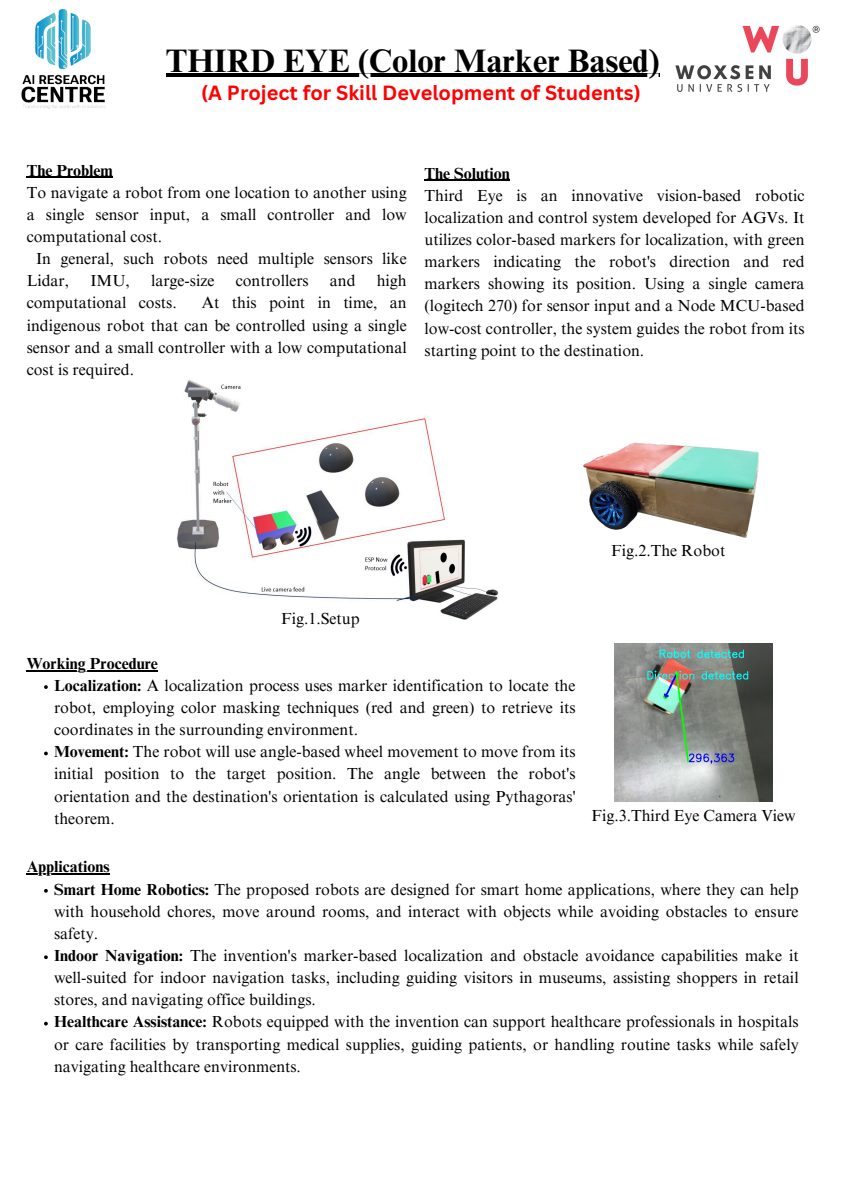
<style>
.page{position:relative;width:842px;height:1193px;background:#fff}
.page>*{position:absolute;margin:0;border:0;box-sizing:border-box;transform-origin:0 0}
.t1{font:700 32.5px "Times NRMT Pro";color:#000}
.t2{font:700 20px "Canva Sans";color:#f00}
.t3{font:16px/22.1px "Times NRMT Pro";color:#000;text-align:justify}
.t4{font:700 16px "Times NRMT Pro";color:#000}
.s1{font-weight:700}
</style>
<div class="page">
<img style="left:21px;top:8px;width:85px;height:101px">
<img style="left:658px;top:25px;width:162px;height:67px">
<img style="left:614px;top:643px;width:158px;height:158px">
<img style="left:177px;top:380px;width:321px;height:240px">
<img style="left:583px;top:442px;width:176px;height:96px">
<hr style="left:166px;top:74px;width:494px;height:3px;background:#000">
<hr style="left:27px;top:177px;width:86px;height:1px;background:#000">
<hr style="left:424px;top:180px;width:86px;height:1px;background:#000">
<hr style="left:27px;top:669px;width:131px;height:2px;background:#000">
<svg style="left:44px;top:685px;width:4px;height:3px"></svg>
<svg style="left:44px;top:751px;width:4px;height:4px"></svg>
<hr style="left:27px;top:873px;width:83px;height:1px;background:#000">
<svg style="left:44px;top:889px;width:4px;height:3px"></svg>
<svg style="left:44px;top:955px;width:4px;height:3px"></svg>
<svg style="left:44px;top:1021px;width:4px;height:4px"></svg>
<p class="t1" style="left:166px;top:48px;width:495px">THIRD EYE (Color Marker Based)</p>
<p class="t2" style="left:201px;top:79px;width:441px">(A Project for Skill Development of Students)</p>
<p class="t4" style="left:27px;top:164px;width:88px">The Problem</p>
<p class="t3" style="left:27px;top:183px;width:381px">To navigate a robot from one location to another using</p>
<p class="t3" style="left:27px;top:205px;width:381px">a single sensor input, a small controller and low</p>
<p class="t3" style="left:27px;top:227px;width:137px">computational cost.</p>
<p class="t3" style="left:36px;top:249px;width:372px">In general, such robots need multiple sensors like</p>
<p class="t3" style="left:27px;top:272px;width:44px">Lidar,</p>
<p class="t3" style="left:90px;top:272px;width:41px">IMU,</p>
<p class="t3" style="left:151px;top:272px;width:65px">large-size</p>
<p class="t3" style="left:236px;top:272px;width:74px">controllers</p>
<p class="t3" style="left:330px;top:272px;width:27px">and</p>
<p class="t3" style="left:377px;top:272px;width:31px">high</p>
<p class="t3" style="left:27px;top:294px;width:151px">computational costs.</p>
<p class="t3" style="left:27px;top:294px;width:381px;text-indent:175px">At this point in time, an indigenous robot that can be controlled using a single sensor and a small controller with a low computational cost is required.</p>
<p class="t4" style="left:424px;top:167px;width:87px">The Solution</p>
<p class="t3" style="left:424px;top:186px;width:381px">Third Eye is an innovative vision-based robotic localization and control system developed for AGVs. It utilizes color-based markers for localization, with green markers indicating the robot's direction and red markers showing its position. Using a single camera (logitech 270) for sensor input and a Node MCU-based low-cost controller, the system guides the robot from its starting point to the destination.</p>
<p class="t3" style="left:281px;top:609px;width:80px">Fig.1.Setup</p>
<h3 class="t3" style="left:611px;top:541px;width:116px">Fig.2.The Robot</h3>
<p class="t4" style="left:27px;top:657px;width:133px">Working Procedure</p>
<p class="t3" style="left:54px;top:676px;width:523px"><span class="s1">Localization:</span> A localization process uses marker identification to locate the robot, employing color masking techniques (red and green) to retrieve its coordinates in the surrounding environment.</p>
<h3 class="t3" style="left:54px;top:742px;width:523px"><span class="s1">Movement:</span> The robot will use angle-based wheel movement to move from its initial position to the target position. The angle between the robot's orientation and the destination's orientation is calculated using Pythagoras' theorem.</h3>
<p class="t4" style="left:27px;top:860px;width:84px">Applications</p>
<p class="t3" style="left:54px;top:879px;width:746px"><span class="s1">Smart Home Robotics:</span> The proposed robots are designed for smart home applications, where they can help with household chores, move around rooms, and interact with objects while avoiding obstacles to ensure safety.</p>
<p class="t3" style="left:54px;top:946px;width:746px"><span class="s1">Indoor Navigation:</span> The invention's marker-based localization and obstacle avoidance capabilities make it well-suited for indoor navigation tasks, including guiding visitors in museums, assisting shoppers in retail stores, and navigating office buildings.</p>
<p class="t3" style="left:54px;top:1012px;width:746px"><span class="s1">Healthcare Assistance:</span> Robots equipped with the invention can support healthcare professionals in hospitals or care facilities by transporting medical supplies, guiding patients, or handling routine tasks while safely navigating healthcare environments.</p>
<p class="t3" style="left:591px;top:806px;width:206px">Fig.3.Third Eye Camera View</p>
</div>
